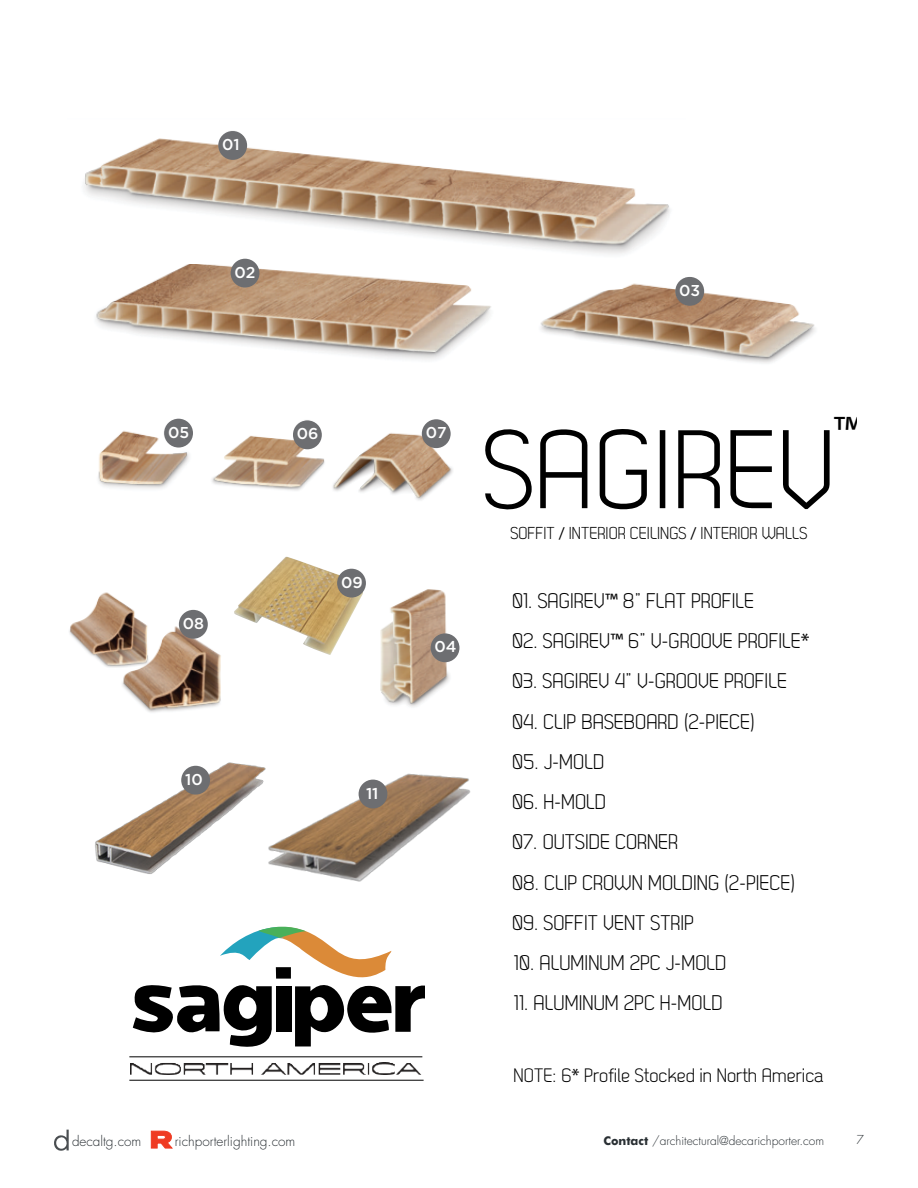
<style>
.page{position:relative;width:918px;height:1188px;background:#fff}
.page>*{position:absolute;margin:0;border:0;box-sizing:border-box;transform-origin:0 0}
.t1{font:111.3px "Dekar";color:#000}
.t2{font:47.7px "Myriad Pro";color:#000}
.t3{font:21.15px "Dekar";color:#000}
.t4{font:19.35px "Dekar";color:#000}
.t5{font:17.25px "Dekar";color:#000}
.t6{font:500 15.75px "Gotham";color:#fff}
.t7{font:14.1px "Avenir";color:#fff}
.t8{font:300 13.5px "Futura Std";color:#292f33}
.t9{font:300 12px "Futura Std";color:#292f33}
.s1{font-family:"Myriad Pro"}
.s2{font-family:"Futura";font-weight:700}
</style>
<div class="page">
<img style="left:130px;top:1063px;width:291px;height:11px">
<svg style="left:133px;top:932px;width:292px;height:115px"></svg>
<hr style="left:129px;top:1080px;width:295px;height:1px;background:#000">
<hr style="left:129px;top:1057px;width:293px;height:1px;background:#000">
<img style="left:540px;top:277px;width:275px;height:86px">
<img style="left:96px;top:264px;width:395px;height:96px">
<img style="left:84px;top:131px;width:586px;height:133px">
<img style="left:363px;top:574px;width:97px;height:133px">
<img style="left:98px;top:418px;width:95px;height:71px">
<img style="left:212px;top:419px;width:241px;height:81px">
<img style="left:69px;top:592px;width:152px;height:121px">
<img style="left:234px;top:557px;width:129px;height:98px">
<div style="left:218px;top:131px;width:29px;height:29px;background:#6d6e71;border-radius:50%"></div>
<div style="left:231px;top:259px;width:28px;height:29px;background:#6d6e71;border-radius:50%"></div>
<div style="left:675px;top:277px;width:29px;height:29px;background:#6d6e71;border-radius:50%"></div>
<div style="left:164px;top:419px;width:29px;height:29px;background:#6d6e71;border-radius:50%"></div>
<div style="left:293px;top:420px;width:29px;height:29px;background:#6d6e71;border-radius:50%"></div>
<div style="left:422px;top:419px;width:29px;height:29px;background:#6d6e71;border-radius:50%"></div>
<div style="left:179px;top:610px;width:29px;height:29px;background:#6d6e71;border-radius:50%"></div>
<div style="left:337px;top:569px;width:29px;height:29px;background:#6d6e71;border-radius:50%"></div>
<div style="left:431px;top:633px;width:28px;height:29px;background:#6d6e71;border-radius:50%"></div>
<img style="left:95px;top:765px;width:112px;height:109px">
<img style="left:207px;top:762px;width:264px;height:170px">
<div style="left:181px;top:766px;width:29px;height:29px;background:#6d6e71;border-radius:50%"></div>
<div style="left:359px;top:780px;width:28px;height:28px;background:#6d6e71;border-radius:50%"></div>
<svg style="left:151px;top:1131px;width:22px;height:18px"></svg>
<svg style="left:54px;top:1130px;width:15px;height:21px"></svg>
<p class="t6" style="left:222px;top:134px;width:19px">01</p>
<p class="t6" style="left:235px;top:262px;width:23px">02</p>
<p class="t6" style="left:679px;top:280px;width:23px">03</p>
<p class="t6" style="left:168px;top:422px;width:23px">05</p>
<p class="t6" style="left:297px;top:424px;width:23px">06</p>
<p class="t6" style="left:426px;top:422px;width:22px">07</p>
<p class="t7" style="left:170px;top:422px;width:17px">05</p>
<p class="t7" style="left:298px;top:423px;width:17px">06</p>
<p class="t6" style="left:183px;top:613px;width:23px">08</p>
<p class="t7" style="left:185px;top:614px;width:17px">08</p>
<p class="t6" style="left:185px;top:769px;width:19px">10</p>
<p class="t6" style="left:341px;top:572px;width:23px">09</p>
<p class="t7" style="left:344px;top:571px;width:17px">09</p>
<p class="t6" style="left:366px;top:783px;width:14px">11</p>
<p class="t6" style="left:435px;top:637px;width:24px">04</p>
<p class="t7" style="left:436px;top:638px;width:17px">04</p>
<h2 class="t2" style="left:833px;top:404px;width:31px">™</h2>
<h1 class="t1" style="left:483px;top:415px;width:354px">SAGIREV</h1>
<p class="t5" style="left:510px;top:524px;width:299px">SOFFIT <span class="s1">/</span> INTERIOR CEILINGS <span class="s1">/</span> INTERIOR WALLS</p>
<p class="t3" style="left:512px;top:590px;width:244px">01. SAGIREV<span class="s1">™</span> 8” FLAT PROFILE</p>
<p class="t3" style="left:512px;top:630px;width:299px">02. SAGIREV<span class="s1">™</span> 6” V-GROOVE PROFILE<span class="s1">*</span></p>
<p class="t3" style="left:512px;top:671px;width:276px">03. SAGIREV 4” V-GROOVE PROFILE</p>
<p class="t3" style="left:512px;top:711px;width:245px">04. CLIP BASEBOARD (2-PIECE)</p>
<p class="t3" style="left:512px;top:751px;width:94px">05. J-MOLD</p>
<p class="t3" style="left:512px;top:791px;width:96px">06. H-MOLD</p>
<p class="t3" style="left:512px;top:832px;width:168px">07. OUTSIDE CORNER</p>
<p class="t3" style="left:512px;top:872px;width:285px">08. CLIP CROWN MOLDING (2-PIECE)</p>
<p class="t3" style="left:512px;top:912px;width:183px">09. SOFFIT VENT STRIP</p>
<p class="t3" style="left:514px;top:952px;width:214px">10. ALUMINUM 2PC J-MOLD</p>
<p class="t3" style="left:514px;top:993px;width:210px">11. ALUMINUM 2PC H-MOLD</p>
<p class="t4" style="left:514px;top:1066px;width:311px">NOTE: 6<span class="s1">*</span> Profile Stocked in North America</p>
<p class="t8" style="left:72px;top:1133px;width:71px">decaltg.com</p>
<p class="t8" style="left:175px;top:1133px;width:122px">richporterlighting.com</p>
<p class="t9" style="left:603px;top:1133px;width:222px"><span class="s2">Contact</span> /architectural@decarichporter.com</p>
<p class="t9" style="left:857px;top:1132px;width:9px">7</p>
</div>
